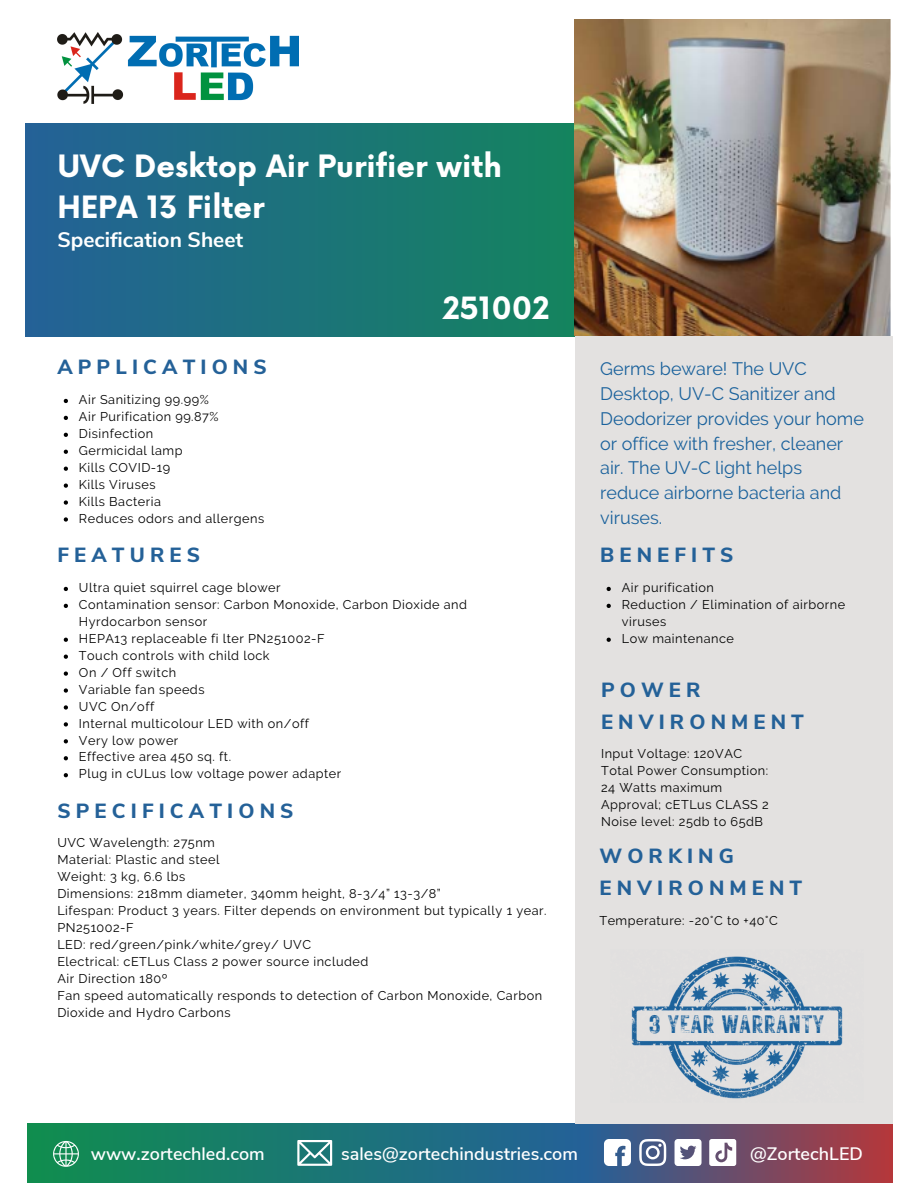
<style>
.page{position:relative;width:918px;height:1188px;background:#fff}
.page>*{position:absolute;margin:0;border:0;box-sizing:border-box;transform-origin:0 0}
.t1{font:700 30px/41.7px "Now";color:#fff}
.t2{font:25.2px "Rustic Printed Stamp";color:#1b629c}
.t3{font:700 21px "Nunito Sans";color:#fff}
.t4{font:800 20.4px/31.8px "Nunito Sans";letter-spacing:.25em;color:#246198}
.t5{font:18px/24.8px "Raleway";color:#1b629c}
.t6{font:600 18px "Nunito Sans";color:#fff}
.t7{font:12.75px/17px "Raleway";letter-spacing:.04em;color:#000}
</style>
<div class="page">
<svg style="left:25px;top:124px;width:550px;height:212px;background:#1c727a"></svg>
<img style="left:57px;top:32px;width:241px;height:71px">
<img style="left:575px;top:20px;width:316px;height:316px">
<svg style="left:27px;top:1123px;width:866px;height:60px;background:#38696f"></svg>
<svg style="left:53px;top:1141px;width:26px;height:26px"></svg>
<svg style="left:297px;top:1140px;width:35px;height:26px"></svg>
<svg style="left:604px;top:1139px;width:27px;height:27px"></svg>
<svg style="left:639px;top:1139px;width:27px;height:27px"></svg>
<svg style="left:675px;top:1139px;width:27px;height:27px"></svg>
<svg style="left:709px;top:1139px;width:27px;height:27px"></svg>
<div style="left:575px;top:336px;width:318px;height:787px;background:#e3e1e0"></div>
<svg style="left:64px;top:399px;width:4px;height:4px"></svg>
<svg style="left:64px;top:416px;width:4px;height:4px"></svg>
<svg style="left:64px;top:433px;width:4px;height:4px"></svg>
<svg style="left:64px;top:450px;width:4px;height:4px"></svg>
<svg style="left:64px;top:467px;width:4px;height:4px"></svg>
<svg style="left:64px;top:484px;width:4px;height:4px"></svg>
<svg style="left:64px;top:500px;width:4px;height:5px"></svg>
<svg style="left:64px;top:517px;width:4px;height:5px"></svg>
<svg style="left:64px;top:587px;width:4px;height:4px"></svg>
<svg style="left:64px;top:604px;width:4px;height:4px"></svg>
<svg style="left:64px;top:638px;width:4px;height:4px"></svg>
<svg style="left:64px;top:655px;width:4px;height:4px"></svg>
<svg style="left:64px;top:671px;width:4px;height:5px"></svg>
<svg style="left:64px;top:688px;width:4px;height:5px"></svg>
<svg style="left:64px;top:705px;width:4px;height:5px"></svg>
<svg style="left:64px;top:722px;width:4px;height:5px"></svg>
<svg style="left:64px;top:739px;width:4px;height:4px"></svg>
<svg style="left:64px;top:756px;width:4px;height:4px"></svg>
<svg style="left:64px;top:773px;width:4px;height:4px"></svg>
<svg style="left:607px;top:587px;width:4px;height:4px"></svg>
<svg style="left:607px;top:604px;width:4px;height:4px"></svg>
<svg style="left:607px;top:638px;width:4px;height:4px"></svg>
<img style="left:631px;top:956px;width:212px;height:143px">
<h1 class="t1" style="left:57px;top:147px;width:446px">UVC Desktop Air Purifier with<br>HEPA 13 Filter</h1>
<h3 class="t3" style="left:57px;top:226px;width:187px">Specification Sheet</h3>
<h3 class="t4" style="left:57px;top:352px;width:211px">APPLICATIONS</h3>
<p class="t7" style="left:79px;top:391px;width:187px">Air Sanitizing 99.99%<br>Air Purification 99.87%<br>Disinfection<br>Germicidal lamp<br>Kills COVID-19<br>Kills Viruses<br>Kills Bacteria<br>Reduces odors and allergens</p>
<h3 class="t4" style="left:57px;top:540px;width:144px">FEATURES</h3>
<h1 class="t1" style="left:443px;top:289px;width:109px">251002</h1>
<p class="t7" style="left:79px;top:579px;width:390px">Ultra quiet squirrel cage blower<br>Contamination sensor: Carbon Monoxide, Carbon Dioxide and<br>Hyrdocarbon sensor<br>HEPA13 replaceable fi lter PN251002-F<br>Touch controls with child lock<br>On / Off switch<br>Variable fan speeds<br>UVC On/off<br>Internal multicolour LED with on/off<br>Very low power<br>Effective area 450 sq. ft.<br>Plug in cULus low voltage power adapter</p>
<h3 class="t4" style="left:57px;top:795px;width:238px">SPECIFICATIONS</h3>
<p class="t7" style="left:57px;top:834px;width:491px">UVC Wavelength: 275nm<br>Material: Plastic and steel<br>Weight: 3 kg, 6.6 lbs<br>Dimensions: 218mm diameter, 340mm height, 8-3/4” 13-3/8”<br>Lifespan: Product 3 years. Filter depends on environment but typically 1 year.<br>PN251002-F<br>LED: red/green/pink/white/grey/ UVC<br>Electrical: cETLus Class 2 power source included<br>Air Direction 180º<br>Fan speed automatically responds to detection of Carbon Monoxide, Carbon Dioxide and Hydro Carbons</p>
<h3 class="t5" style="left:600px;top:357px;width:265px">Germs beware! The UVC<br>Desktop, UV-C Sanitizer and<br>Deodorizer provides your home or office with fresher, cleaner air. The UV-C light helps reduce airborne bacteria and viruses.</h3>
<h3 class="t4" style="left:600px;top:540px;width:135px">BENEFITS</h3>
<p class="t7" style="left:622px;top:579px;width:225px">Air purification<br>Reduction / Elimination of airborne viruses<br>Low maintenance</p>
<h3 class="t4" style="left:601px;top:674px;width:204px">POWER<br>ENVIRONMENT</h3>
<p class="t7" style="left:601px;top:745px;width:169px">Input Voltage: 120VAC<br>Total Power Consumption:<br>24 Watts maximum<br>Approval; cETLus CLASS 2<br>Noise level: 25db to 65dB</p>
<h3 class="t4" style="left:599px;top:840px;width:204px">WORKING<br>ENVIRONMENT</h3>
<p class="t7" style="left:599px;top:912px;width:180px">Temperature: -20°C to +40°C</p>
<h2 class="t2" style="left:649px;top:1008px;width:177px">3 YEAR WARRANTY</h2>
<h3 class="t6" style="left:91px;top:1142px;width:176px">www.zortechled.com</h3>
<h3 class="t6" style="left:341px;top:1142px;width:238px">sales@zortechindustries.com</h3>
<h3 class="t6" style="left:750px;top:1142px;width:114px">@ZortechLED</h3>
</div>
